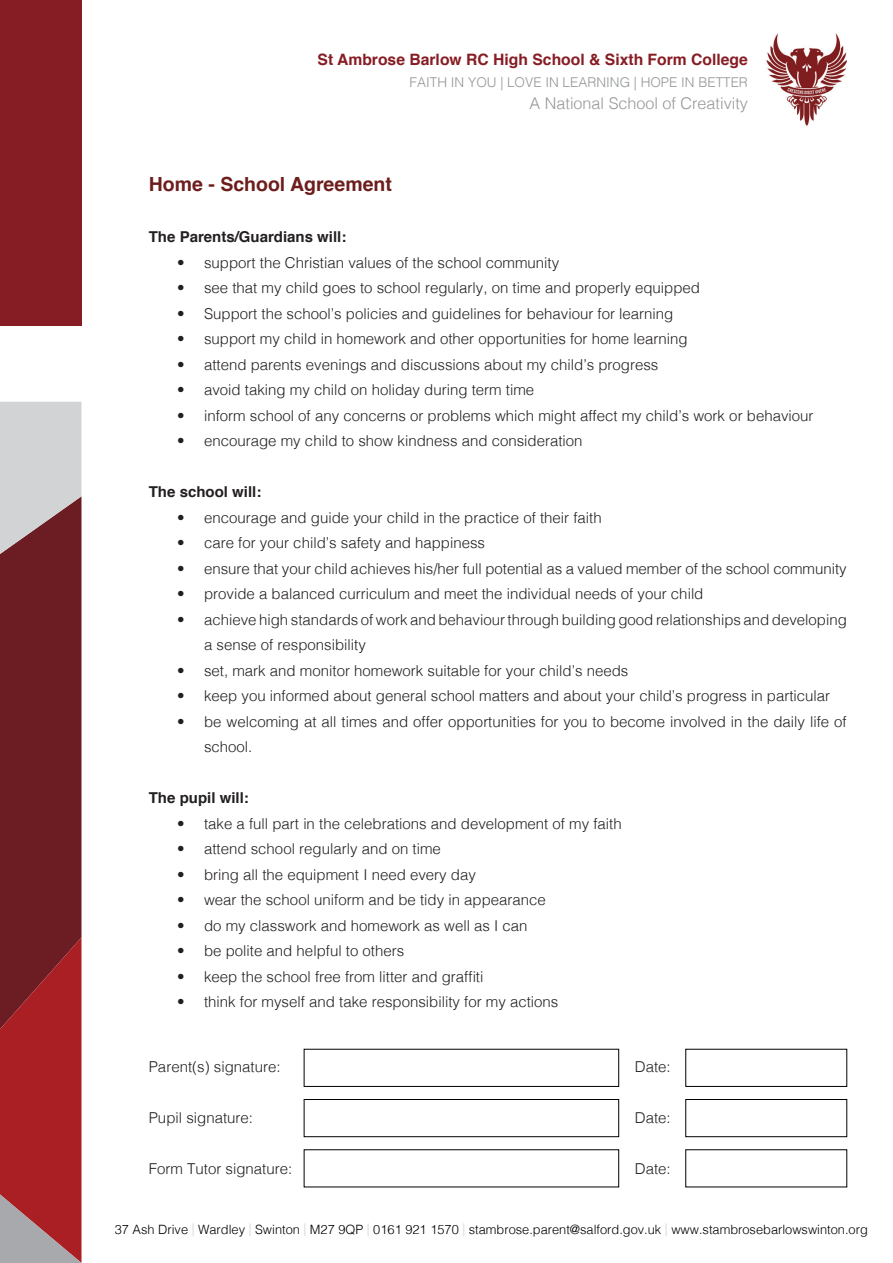
<style>
.page{position:relative;width:893px;height:1263px;background:#fff}
.page>*{position:absolute;margin:0;border:0;box-sizing:border-box;transform-origin:0 0}
.t1{font:700 19.5px "Helvetica";color:#6d1e1c}
.t2{font:300 16.2px "Helvetica";color:#949698}
.t3{font:700 15.75px "Helvetica";color:#871d24}
.t4{font:300 15px/25.5px "Helvetica";color:#231f20}
.t5{font:700 15px "Helvetica";color:#231f20}
.t6{font:300 13.5px "Helvetica";color:#949698}
.t7{font:300 12.75px "Helvetica";color:#000}
.s1{color:#d1d3d4}
</style>
<div class="page">
<img style="left:766px;top:33px;width:81px;height:93px">
<div style="left:0;top:0;width:81px;height:326px;background:#871d24"></div>
<svg style="left:0;top:402px;width:81px;height:861px;background:#8e3d42"></svg>
<div style="left:304px;top:1099px;width:315px;height:38px;border:1px solid #000"></div>
<div style="left:686px;top:1099px;width:161px;height:38px;border:1px solid #000"></div>
<p class="t3" style="left:318px;top:47px;width:432px">St Ambrose Barlow RC High School &amp; Sixth Form College</p>
<p class="t6" style="left:410px;top:71px;width:340px">FAITH IN YOU | LOVE IN LEARNING | HOPE IN BETTER</p>
<p class="t2" style="left:530px;top:90px;width:220px">A National School of Creativity</p>
<p class="t1" style="left:149px;top:168px;width:245px">Home - School Agreement</p>
<p class="t5" style="left:149px;top:225px;width:199px">The Parents/Guardians will:</p>
<p class="t4" style="left:177px;top:248px;width:384px">• support the Christian values of the school community</p>
<p class="t4" style="left:177px;top:274px;width:524px">• see that my child goes to school regularly, on time and properly equipped</p>
<p class="t4" style="left:177px;top:299px;width:498px">• Support the school’s policies and guidelines for behaviour for learning</p>
<p class="t4" style="left:177px;top:325px;width:512px">• support my child in homework and other opportunities for home learning</p>
<p class="t4" style="left:177px;top:350px;width:483px">• attend parents evenings and discussions about my child’s progress</p>
<p class="t4" style="left:177px;top:376px;width:359px">• avoid taking my child on holiday during term time</p>
<p class="t4" style="left:177px;top:401px;width:638px">• inform school of any concerns or problems which might affect my child’s work or behaviour</p>
<p class="t4" style="left:177px;top:427px;width:407px">• encourage my child to show kindness and consideration</p>
<p class="t5" style="left:149px;top:480px;width:114px">The school will:</p>
<p class="t4" style="left:177px;top:503px;width:426px">• encourage and guide your child in the practice of their faith</p>
<p class="t4" style="left:177px;top:529px;width:309px">• care for your child’s safety and happiness</p>
<p class="t4" style="left:177px;top:554px;width:671px">• ensure that your child achieves his/her full potential as a valued member of the school community</p>
<p class="t4" style="left:177px;top:580px;width:528px">• provide a balanced curriculum and meet the individual needs of your child</p>
<p class="t4" style="left:204px;top:605px;width:644px;text-indent:-27px">• achieve high standards of work and behaviour through building good relationships and developing a sense of responsibility</p>
<p class="t4" style="left:177px;top:656px;width:453px">• set, mark and monitor homework suitable for your child’s needs</p>
<p class="t4" style="left:177px;top:682px;width:655px">• keep you informed about general school matters and about your child’s progress in particular</p>
<p class="t4" style="left:204px;top:707px;width:644px;text-indent:-27px">• be welcoming at all times and offer opportunities for you to become involved in the daily life of school.</p>
<p class="t5" style="left:149px;top:786px;width:102px">The pupil will:</p>
<p class="t4" style="left:177px;top:809px;width:446px">• take a full part in the celebrations and development of my faith</p>
<p class="t4" style="left:177px;top:835px;width:265px">• attend school regularly and on time</p>
<p class="t4" style="left:177px;top:860px;width:300px">• bring all the equipment I need every day</p>
<p class="t4" style="left:177px;top:886px;width:370px">• wear the school uniform and be tidy in appearance</p>
<p class="t4" style="left:177px;top:911px;width:352px">• do my classwork and homework as well as I can</p>
<p class="t4" style="left:177px;top:937px;width:229px">• be polite and helpful to others</p>
<p class="t4" style="left:177px;top:962px;width:308px">• keep the school free from litter and graffiti</p>
<p class="t4" style="left:177px;top:988px;width:383px">• think for myself and take responsibility for my actions</p>
<p class="t4" style="left:149px;top:1053px;width:133px">Parent(s) signature:</p>
<p class="t4" style="left:635px;top:1053px;width:37px">Date:</p>
<p class="t4" style="left:149px;top:1104px;width:106px">Pupil signature:</p>
<p class="t4" style="left:635px;top:1104px;width:37px">Date:</p>
<p class="t4" style="left:149px;top:1155px;width:145px">Form Tutor signature:</p>
<p class="t4" style="left:635px;top:1155px;width:37px">Date:</p>
<p class="t7" style="left:115px;top:1218px;width:754px">37 Ash Drive <span class="s1">|</span> Wardley <span class="s1">|</span> Swinton <span class="s1">|</span> M27 9QP <span class="s1">|</span> 0161 921 1570 <span class="s1">|</span> stambrose.parent@salford.gov.uk <span class="s1">|</span> www.stambrosebarlowswinton.org</p>
</div>
